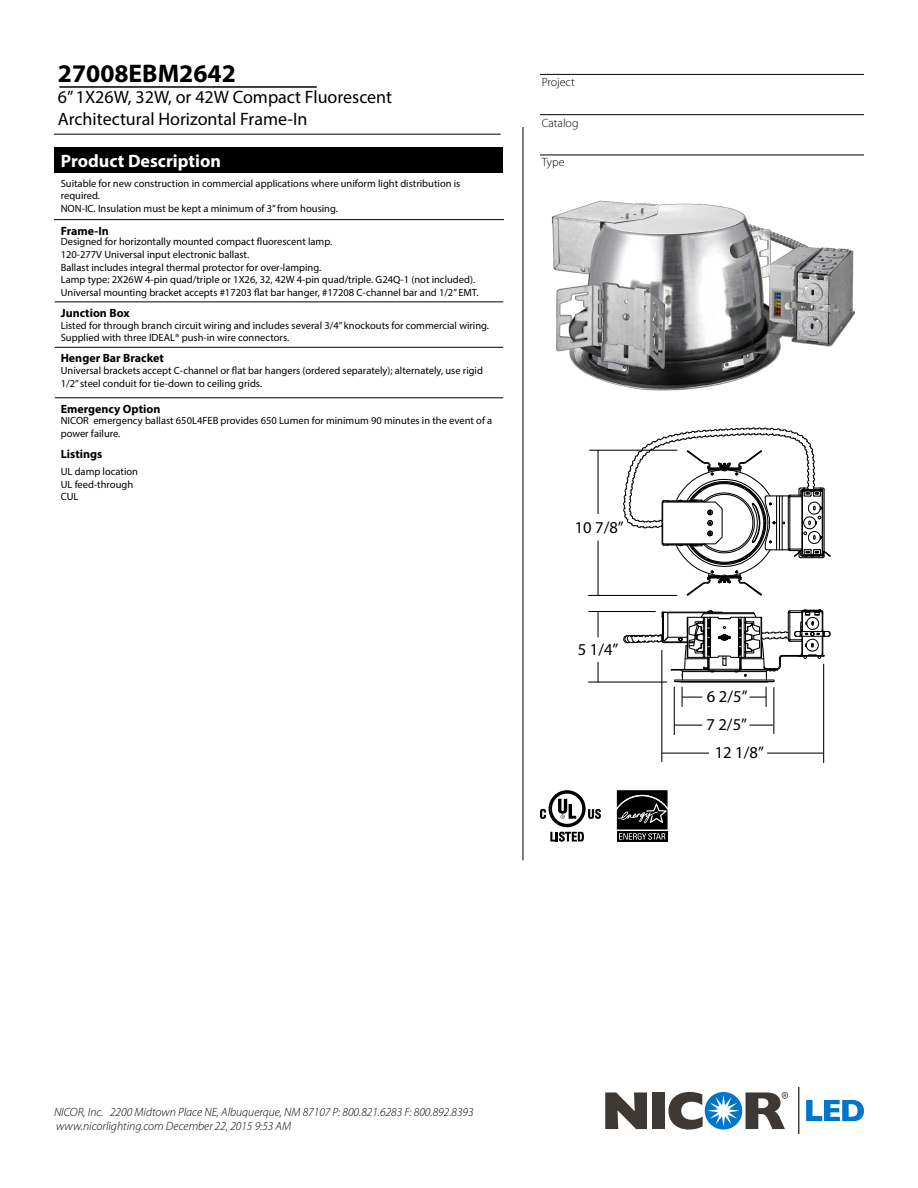
<style>
.page{position:relative;width:918px;height:1188px;background:#fff}
.page>*{position:absolute;margin:0;border:0;box-sizing:border-box;transform-origin:0 0}
.t1{font:700 25.5px "Myriad Pro";color:#000}
.t2{font:18px/21.6px "Myriad Pro";color:#000}
.t3{font:700 18px "Myriad Pro";color:#fff}
.t4{font:16.65px "Myriad Pro";color:#000}
.t5{font:italic 300 12px/14.4px "Myriad Pro";color:#000}
.t6{font:700 12px "Myriad Pro";color:#000}
.t7{font:300 12px "Myriad Pro";color:#000}
.t8{font:10.5px/12.6px "Myriad Pro";color:#000}
</style>
<div class="page">
<svg style="left:806px;top:1100px;width:58px;height:21px"></svg>
<div style="left:652px;top:1092px;width:13px;height:37px;background:#3e3935"></div>
<svg style="left:605px;top:1092px;width:42px;height:37px"></svg>
<div style="left:705px;top:1092px;width:37px;height:38px;background:#0075c9;border-radius:50%"></div>
<svg style="left:668px;top:1092px;width:72px;height:38px"></svg>
<svg style="left:746px;top:1092px;width:42px;height:37px"></svg>
<hr style="left:799px;top:1087px;width:1px;height:47px;background:#3e3935">
<img style="left:552px;top:200px;width:303px;height:191px">
<hr style="left:54px;top:134px;width:447px;height:1px;background:#000">
<hr style="left:523px;top:127px;width:1px;height:733px;background:#000">
<hr style="left:59px;top:86px;width:258px;height:2px;background:#000">
<div style="left:55px;top:147px;width:448px;height:26px;background:#000"></div>
<hr style="left:54px;top:219px;width:450px;height:1px;background:#000">
<hr style="left:55px;top:302px;width:448px;height:1px;background:#000">
<hr style="left:55px;top:347px;width:448px;height:1px;background:#000">
<hr style="left:55px;top:397px;width:448px;height:1px;background:#000">
<hr style="left:540px;top:155px;width:324px;height:1px;background:#000">
<hr style="left:540px;top:114px;width:324px;height:1px;background:#000">
<hr style="left:540px;top:74px;width:324px;height:1px;background:#000">
<svg style="left:540px;top:790px;width:61px;height:52px"></svg>
<div style="left:617px;top:831px;width:51px;height:11px;background:#000"></div>
<svg style="left:617px;top:790px;width:51px;height:50px;background:#303030"></svg>
<svg style="left:623px;top:427px;width:208px;height:169px"></svg>
<hr style="left:589px;top:450px;width:88px;height:1px;background:#000">
<hr style="left:588px;top:595px;width:89px;height:1px;background:#000">
<hr style="left:598px;top:540px;width:1px;height:55px;background:#000">
<hr style="left:598px;top:450px;width:1px;height:64px;background:#000">
<hr style="left:588px;top:611px;width:68px;height:1px;background:#000">
<hr style="left:588px;top:682px;width:79px;height:1px;background:#000">
<svg style="left:598px;top:662px;width:1px;height:21px"></svg>
<svg style="left:598px;top:612px;width:1px;height:25px"></svg>
<hr style="left:661px;top:650px;width:1px;height:112px;background:#000">
<hr style="left:823px;top:664px;width:1px;height:99px;background:#000">
<hr style="left:767px;top:753px;width:57px;height:1px;background:#000">
<hr style="left:662px;top:753px;width:47px;height:1px;background:#000">
<hr style="left:674px;top:687px;width:1px;height:48px;background:#000">
<hr style="left:773px;top:687px;width:1px;height:47px;background:#000">
<svg style="left:749px;top:725px;width:24px;height:1px"></svg>
<svg style="left:674px;top:725px;width:28px;height:1px"></svg>
<svg style="left:623px;top:609px;width:208px;height:98px"></svg>
<h1 class="t1" style="left:58px;top:56px;width:179px">27008EBM2642</h1>
<h2 class="t2" style="left:58px;top:86px;width:336px">6” 1X26W, 32W, or 42W Compact Fluorescent<br>Architectural Horizontal Frame-In</h2>
<h2 class="t3" style="left:61px;top:149px;width:162px">Product Description</h2>
<p class="t8" style="left:61px;top:177px;width:401px">Suitable for new construction in commercial applications where uniform light distribution is required.<br>NON-IC. Insulation must be kept a minimum of 3” from housing.</p>
<p class="t6" style="left:61px;top:223px;width:50px">Frame-In</p>
<p class="t8" style="left:61px;top:235px;width:419px">Designed for horizontally mounted compact fluorescent lamp.<br>120-277V Universal input electronic ballast.<br>Ballast includes integral thermal protector for over-lamping.<br>Lamp type: 2X26W 4-pin quad/triple or 1X26, 32, 42W 4-pin quad/triple. G24Q-1 (not included).<br>Universal mounting bracket accepts #17203 flat bar hanger, #17208 C-channel bar and 1/2” EMT.</p>
<p class="t6" style="left:61px;top:305px;width:70px">Junction Box</p>
<p class="t8" style="left:61px;top:319px;width:430px">Listed for through branch circuit wiring and includes several 3/4” knockouts for commercial wiring.<br>Supplied with three IDEAL® push-in wire connectors.</p>
<p class="t6" style="left:61px;top:350px;width:105px">Henger Bar Bracket</p>
<p class="t8" style="left:61px;top:364px;width:424px">Universal brackets accept C-channel or flat bar hangers (ordered separately); alternately, use rigid<br>1/2” steel conduit for tie-down to ceiling grids.</p>
<p class="t6" style="left:61px;top:401px;width:101px">Emergency Option</p>
<p class="t8" style="left:61px;top:414px;width:433px">NICOR emergency ballast 650L4FEB provides 650 Lumen for minimum 90 minutes in the event of a power failure.</p>
<p class="t6" style="left:61px;top:447px;width:43px">Listings</p>
<p class="t8" style="left:61px;top:465px;width:79px">UL damp location<br>UL feed-through<br>CUL</p>
<p class="t7" style="left:542px;top:75px;width:35px">Project</p>
<p class="t7" style="left:542px;top:116px;width:38px">Catalog</p>
<p class="t7" style="left:542px;top:155px;width:24px">Type</p>
<h3 class="t4" style="left:575px;top:517px;width:51px">10 7/8”</h3>
<h3 class="t4" style="left:578px;top:639px;width:42px">5 1/4”</h3>
<h3 class="t4" style="left:707px;top:686px;width:42px">6 2/5”</h3>
<h3 class="t4" style="left:706px;top:714px;width:42px">7 2/5”</h3>
<h3 class="t4" style="left:715px;top:742px;width:51px">12 1/8”</h3>
<p class="t5" style="left:54px;top:1104px;width:421px">NICOR, Inc. 2200 Midtown Place NE, Albuquerque, NM 87107 P: 800.821.6283 F: 800.892.8393 www.nicorlighting.com December 22, 2015 9:53 AM</p>
</div>
